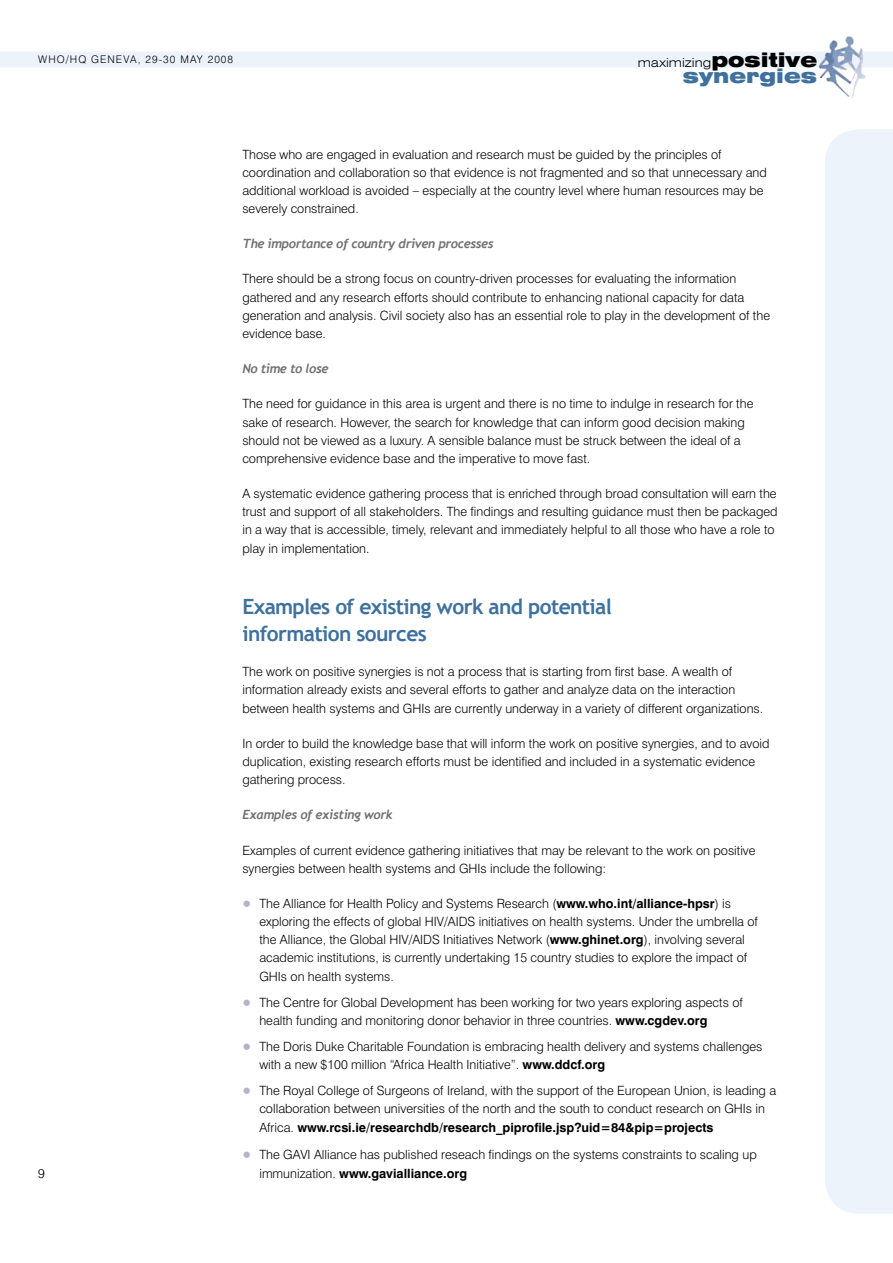
<style>
.page{position:relative;width:893px;height:1263px;background:#fff}
.page>*{position:absolute;margin:0;border:0;box-sizing:border-box;transform-origin:0 0}
.t1{font:700 21px/27.2px "Trebuchet MS";letter-spacing:-.03em;color:#3f719f}
.t2{font:900 expanded 19.35px "Swiss 721 BT";color:#3f719f}
.t3{font:300 12.75px/18.1px "Swiss 721 BT";color:#000}
.t4{font:italic 700 12.75px "Trebuchet";letter-spacing:-.03em;color:#707173}
.t5{font:700 12.75px "Swiss 721 BT";color:#000}
.t6{font:300 expanded 12.45px "Swiss 721 BT";color:#000}
.t7{font:300 10.5px "Swiss 721 BT";letter-spacing:.1em;color:#000}
.s1{font-weight:900;font-size:19.35px}
.s2{font-family:"Newspaper Pi BT";font-weight:400;color:#b0b3cc}
.s3{font-weight:700}
.s4{font-weight:300}
</style>
<div class="page">
<div style="left:0;top:52px;width:893px;height:15px;background:#ecf3fa"></div>
<img style="left:812px;top:36px;width:61px;height:62px">
<div style="left:825px;top:129px;width:68px;height:1085px;background:#ecf3fa"></div>
<p class="t7" style="left:38px;top:53px;width:196px">WHO/HQ Geneva, 29-30 May 2008</p>
<p class="t6" style="left:638px;top:55px;width:181px">maximizing<span class="s1">positive</span></p>
<h2 class="t2" style="left:683px;top:65px;width:136px">synergies</h2>
<p class="t3" style="left:242px;top:145px;width:526px">Those who are engaged in evaluation and research must be guided by the principles of coordination and collaboration so that evidence is not fragmented and so that unnecessary and additional workload is avoided – especially at the country level where human resources may be severely constrained.</p>
<p class="t4" style="left:242px;top:236px;width:253px">The importance of country driven processes</p>
<p class="t3" style="left:242px;top:270px;width:529px">There should be a strong focus on country-driven processes for evaluating the information gathered and any research efforts should contribute to enhancing national capacity for data generation and analysis. Civil society also has an essential role to play in the development of the evidence base.</p>
<p class="t4" style="left:242px;top:361px;width:88px">No time to lose</p>
<p class="t3" style="left:242px;top:395px;width:513px">The need for guidance in this area is urgent and there is no time to indulge in research for the sake of research. However, the search for knowledge that can inform good decision making should not be viewed as a luxury. A sensible balance must be struck between the ideal of a comprehensive evidence base and the imperative to move fast.</p>
<p class="t3" style="left:242px;top:484px;width:537px">A systematic evidence gathering process that is enriched through broad consultation will earn the trust and support of all stakeholders. The findings and resulting guidance must then be packaged in a way that is accessible, timely, relevant and immediately helpful to all those who have a role to play in implementation.</p>
<h1 class="t1" style="left:242px;top:593px;width:371px">Examples of existing work and potential information sources</h1>
<p class="t3" style="left:242px;top:662px;width:522px">The work on positive synergies is not a process that is starting from first base. A wealth of information already exists and several efforts to gather and analyze data on the interaction between health systems and GHIs are currently underway in a variety of different organizations.</p>
<p class="t3" style="left:242px;top:734px;width:529px">In order to build the knowledge base that will inform the work on positive synergies, and to avoid duplication, existing research efforts must be identified and included in a systematic evidence gathering process.</p>
<p class="t4" style="left:242px;top:807px;width:152px">Examples of existing work</p>
<p class="t3" style="left:242px;top:841px;width:515px">Examples of current evidence gathering initiatives that may be relevant to the work on positive synergies between health systems and GHIs include the following:</p>
<p class="t3" style="left:259px;top:894px;width:500px;text-indent:-17px"><span class="s2">•</span> The Alliance for Health Policy and Systems Research (<span class="s3">www.who.int/alliance-hpsr</span>) is exploring the effects of global HIV/AIDS initiatives on health systems. Under the umbrella of the Alliance, the Global HIV/AIDS Initiatives N etwork (<span class="s3">www.ghinet.org</span>), involving several academic institutions, is currently undertaking 15 country studies to explore the impact of GHIs on health systems.</p>
<p class="t3" style="left:259px;top:993px;width:485px;text-indent:-17px"><span class="s2">•</span> The Centre for Global Development has been working for two years exploring aspects of health funding and monitoring donor behavior in three countries. <span class="s3">www.cgdev.org</span></p>
<p class="t3" style="left:259px;top:1037px;width:505px;text-indent:-17px"><span class="s2">•</span> The Doris Duke Charitable Foundation is embracing health delivery and systems challenges with a new $100 million “Africa Health Initiative”. <span class="s3">www.ddcf.org</span></p>
<p class="t3" style="left:259px;top:1081px;width:518px;line-height:18.6px;text-indent:-17px"><span class="s2">•</span> The Royal College of Surgeons of Ireland, with the support of the European Union, is leading a collaboration between universities of the north and the south to conduct research on GHIs in<br>Africa. <span class="s3">www.rcsi.ie/researchdb/research_piprofile.jsp?uid=84&amp;pip=projects</span></p>
<p class="t3" style="left:242px;top:1145px;width:516px"><span class="s2">•</span> The GAVI Alliance has published reseach findings on the systems constraints to scaling up</p>
<p class="t3" style="left:38px;top:1164px;width:8px">9</p>
<p class="t5" style="left:259px;top:1165px;width:209px"><span class="s4">immunization.</span> www.gavialliance.org</p>
</div>
